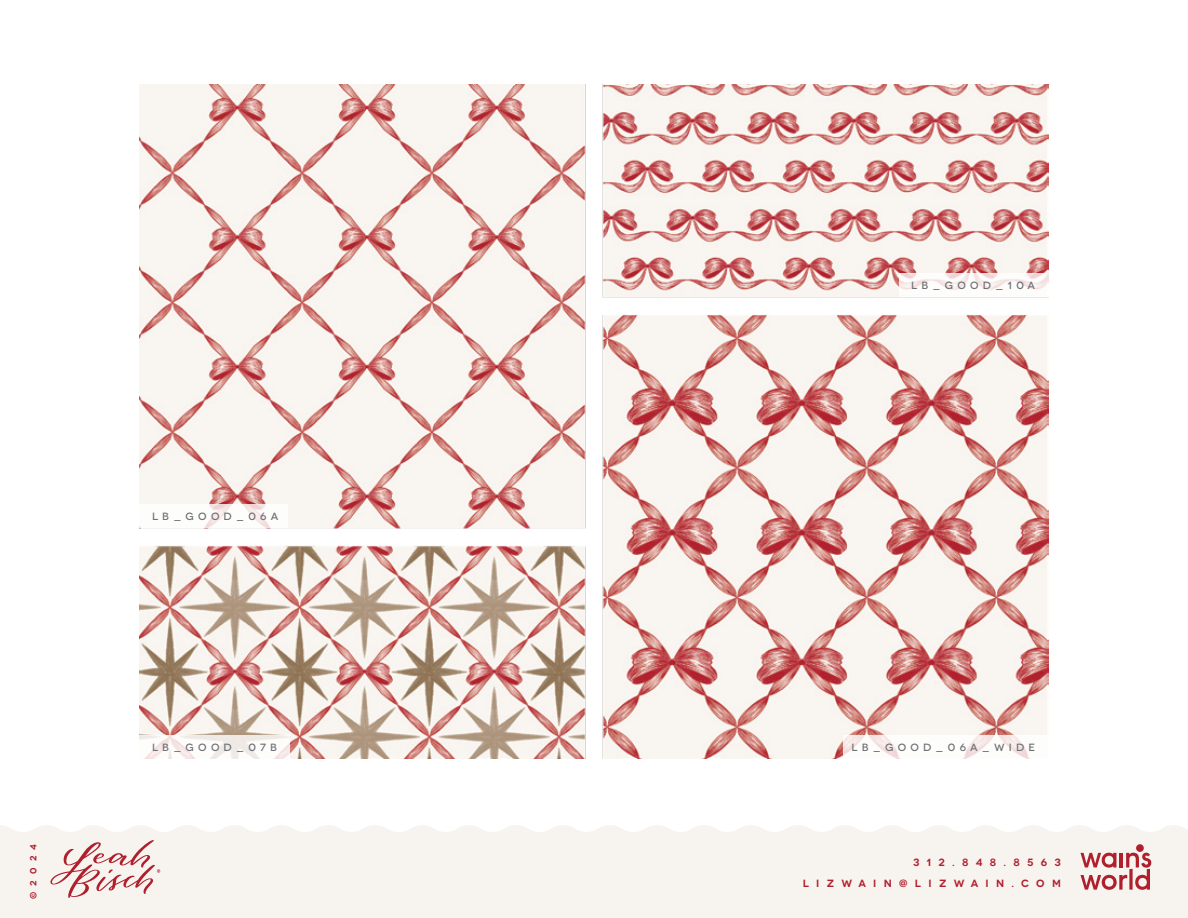
<style>
.page{position:relative;width:1188px;height:918px;background:#fff}
.page>*{position:absolute;margin:0;border:0;box-sizing:border-box;transform-origin:0 0}
.t1{font:500 10.5px "Novecentowide";letter-spacing:.4em;color:#6f7073}
.t2{font:600 10.5px/21px "Novecentowide";letter-spacing:.7em;color:#af1f2c;text-align:right}
.t3{font:600 9px "Novecentowide";color:#af1f2c}
</style>
<div class="page">
<img style="left:139px;top:84px;width:910px;height:675px">
<svg style="left:139px;top:735px;width:151px;height:24px;fill:#fbf8f6"></svg>
<svg style="left:139px;top:504px;width:149px;height:24px"></svg>
<svg style="left:844px;top:735px;width:205px;height:24px"></svg>
<svg style="left:899px;top:273px;width:150px;height:24px"></svg>
<div style="left:0;top:825px;width:1188px;height:93px;background:#f7f3ef"></div>
<div style="left:1136px;top:844px;width:8px;height:8px;background:#af1f2c;border-radius:50%"></div>
<svg style="left:1080px;top:853px;width:71px;height:37px"></svg>
<svg style="left:50px;top:840px;width:110px;height:58px"></svg>
<p class="t3" style="left:28px;top:899px;width:57px;rotate:-90deg">©2024</p>
<p class="t1" style="left:152px;top:510px;width:128px">LB_GOOD_06A</p>
<p class="t1" style="left:152px;top:741px;width:126px">LB_GOOD_07B</p>
<p class="t1" style="left:911px;top:279px;width:125px">LB_GOOD_10A</p>
<p class="t1" style="left:852px;top:741px;width:185px">LB_GOOD_06A_WIDE</p>
<p class="t2" style="left:803px;top:852px;width:260px">312.848.8563<br>LIZWAIN@LIZWAIN.COM</p>
</div>
